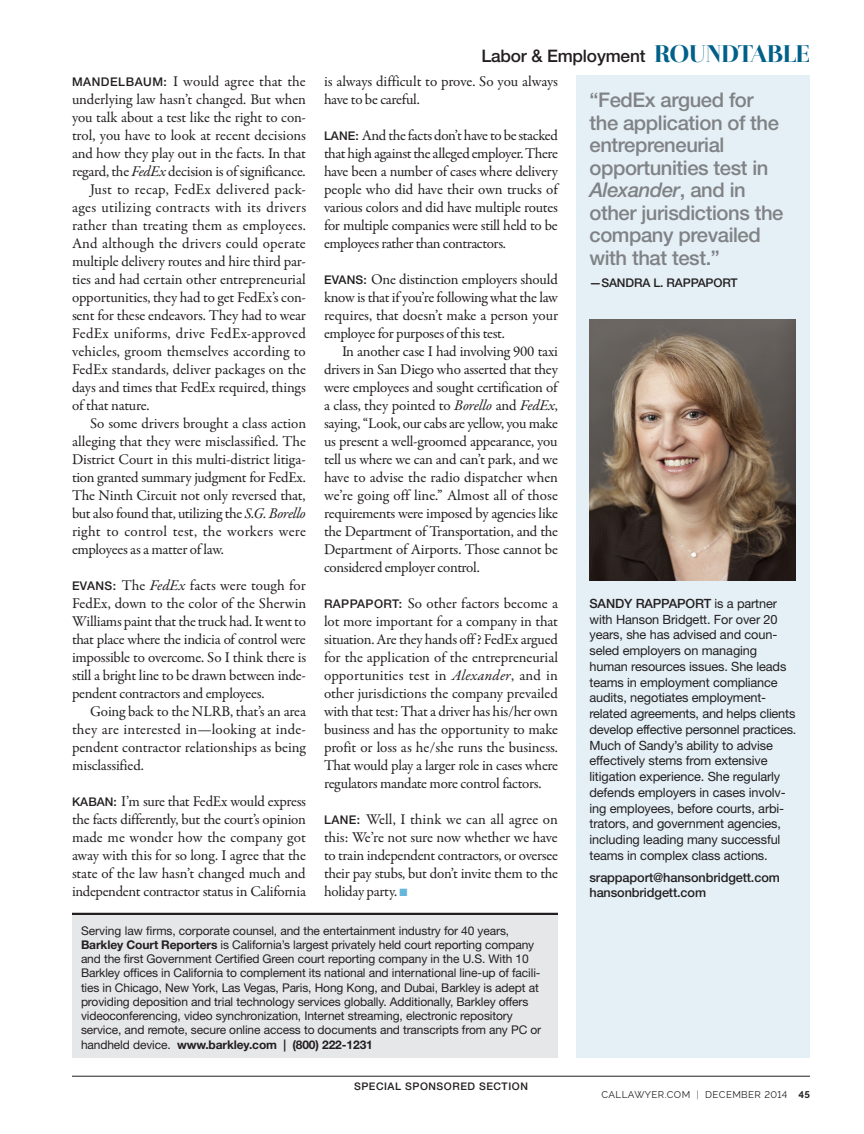
<style>
.page{position:relative;width:864px;height:1134px;background:#fff}
.page>*{position:absolute;margin:0;border:0;box-sizing:border-box;transform-origin:0 0}
.RT_Pullquote{font:500 20.25px/22.5px "Helvetica Neue LT Std";letter-spacing:-.02em;color:#808285}
.t1{font:500 17.25px "Helvetica Neue LT Std";letter-spacing:-.01em;color:#231f20}
.RT_Body_Text_No_inde{font:15px/18px "Garamond Premr Pro";letter-spacing:-.02em;color:#231f20;text-align:justify}
.RT_Body_Text_Indent{font:15px/18px "Garamond Premr Pro";letter-spacing:-.01em;color:#231f20;text-align:justify}
.RT_Bio_Advertorial{font:12.75px/15.8px "Helvetica Neue LT Std";letter-spacing:-.01em;color:#231f20}
.RT_Email_address{font:500 12.75px/15.8px "Helvetica Neue LT Std";letter-spacing:-.01em;color:#231f20}
.RT_Bio_Advertorial-2{font:12px/14.2px "Helvetica Neue LT Std";letter-spacing:-.01em;color:#231f20}
.RT_PQ_Attribution{font:500 12px "Helvetica Neue LT Std";letter-spacing:-.01em;color:#231f20}
.t2{font:500 10.5px "Helvetica Neue LT Std";letter-spacing:.05em;color:#231f20}
.t3{font:9.75px "Raleway";letter-spacing:.04em;color:#231f20}
.s1{font-family:"Helvetica Neue LT Std";font-weight:500;font-size:12px}
.s2{font-style:italic}
.s3{font-family:"Otama ep";font-weight:400;font-size:24px;color:#006089}
.s4{color:#66b5db}
.s5{font-weight:500}
.s6{font-weight:700}
.s7{font-weight:300}
</style>
<div class="page">
<hr style="left:72px;top:1076px;width:738px;height:1px;background:#231f20">
<div style="left:72px;top:915px;width:486px;height:143px;background:#e6e7e9"></div>
<hr style="left:72px;top:913px;width:486px;height:2px;background:#231f20">
<div style="left:576px;top:75px;width:234px;height:983px;background:#e4f0f6"></div>
<img style="left:590px;top:320px;width:206px;height:261px">
<p class="RT_Body_Text_No_inde" style="left:72px;top:72px;width:236px"><span class="s1">MANDELBAUM:</span> I would agree that the underlying law hasn’t changed. But when you talk about a test like the right to con&shy;trol, you have to look at recent decisions and how they play out in the facts. In that regard, the <span class="s2">FedEx</span> decision is of significance.</p>
<p class="RT_Body_Text_Indent" style="left:72px;top:180px;width:236px;text-indent:18px">Just to recap, FedEx delivered pack&shy;ages utilizing contracts with its drivers rather than treating them as employees.<br>And although the drivers could operate multiple delivery routes and hire third par&shy;ties and had certain other entrepreneurial opportunities, they had to get FedEx’s con&shy;sent for these endeavors. They had to wear FedEx uniforms, drive FedEx-approved vehicles, groom themselves according to FedEx standards, deliver packages on the days and times that FedEx required, things of that nature.</p>
<p class="RT_Body_Text_Indent" style="left:72px;top:414px;width:236px;text-indent:18px">So some drivers brought a class action alleging that they were misclassified. The District Court in this multi-district litiga&shy;tion granted summary judgment for FedEx.<br>The Ninth Circuit not only reversed that, but also found that, utilizing the <span class="s2">S.G. Borello </span>right to control test, the workers were employees as a matter of law.</p>
<p class="RT_Body_Text_No_inde" style="left:72px;top:576px;width:236px"><span class="s1">EVANS:</span> The <span class="s2">FedEx</span> facts were tough for FedEx, down to the color of the Sherwin Williams paint that the truck had. It went to that place where the indicia of control were impossible to overcome. So I think there is still a bright line to be drawn between inde&shy;pendent contractors and employees.</p>
<p class="RT_Body_Text_Indent" style="left:72px;top:702px;width:235px;text-indent:18px">Going back to the NLRB, that’s an area they are interested in—looking at inde&shy;pendent contractor relationships as being misclassified.</p>
<p class="RT_Body_Text_No_inde" style="left:72px;top:792px;width:236px"><span class="s1">KABAN:</span> I’m sure that FedEx would express the facts differently, but the court’s opinion made me wonder how the company got away with this for so long. I agree that the state of the law hasn’t changed much and independent contractor status in California</p>
<p class="t1" style="left:481px;top:45px;width:330px">Labor &amp; Employment <span class="s3">ROUNDTABLE</span></p>
<p class="RT_Body_Text_No_inde" style="left:324px;top:72px;width:236px">is always difficult to prove. So you always have to be careful.</p>
<p class="RT_Body_Text_No_inde" style="left:324px;top:126px;width:236px"><span class="s1">LANE:</span> And the facts don’t have to be stacked that high against the alleged employer. There have been a number of cases where delivery people who did have their own trucks of various colors and did have multiple routes for multiple companies were still held to be employees rather than contractors.</p>
<p class="RT_Body_Text_No_inde" style="left:324px;top:270px;width:236px"><span class="s1">EVANS:</span> One distinction employers should know is that if you’re following what the law requires, that doesn’t make a person your employee for purposes of this test.</p>
<p class="RT_Body_Text_Indent" style="left:324px;top:342px;width:236px;text-indent:18px">In another case I had involving 900 taxi drivers in San Diego who asserted that they were employees and sought certification of a class, they pointed to <span class="s2">Borello</span> and <span class="s2">FedEx</span>, saying, “Look, our cabs are yellow, you make us present a well-groomed appearance, you tell us where we can and can’t park, and we have to advise the radio dispatcher when we’re going off line.” Almost all of those requirements were imposed by agencies like the Department of Transportation, and the Department of Airports. Those cannot be considered employer control.</p>
<p class="RT_Body_Text_No_inde" style="left:324px;top:594px;width:236px"><span class="s1">RAPPAPORT:</span> So other factors become a lot more important for a company in that situation. Are they hands off ? FedEx argued for the application of the entrepreneurial opportunities test in <span class="s2">Alexander</span>, and in other jurisdictions the company prevailed with that test: That a driver has his/her own business and has the opportunity to make profit or loss as he/she runs the business.<br>That would play a larger role in cases where regulators mandate more control factors.</p>
<p class="RT_Body_Text_No_inde" style="left:324px;top:810px;width:236px"><span class="s1">LANE:</span> Well, I think we can all agree on this: We’re not sure now whether we have to train independent contractors, or oversee their pay stubs, but don’t invite them to the holiday party. <span class="s4">■</span></p>
<p class="RT_Pullquote" style="left:590px;top:88px;width:196px">“FedEx argued for the application of the entrepreneurial opportunities test in<br><span class="s2">Alexander</span>, and in other jurisdictions the company prevailed with that test.”</p>
<p class="RT_PQ_Attribution" style="left:590px;top:276px;width:150px">—SANDRA L. RAPPAPORT</p>
<p class="RT_Bio_Advertorial" style="left:590px;top:595px;width:208px"><span class="s5">SANDY RAPPAPORT</span> is a partner with Hanson Bridgett. For over 20 years, she has advised and coun&shy;seled employers on managing human resources issues. She leads teams in employment compliance audits, negotiates employment&shy;related agreements, and helps clients develop effective personnel practices.<br>Much of Sandy’s ability to advise effectively stems from extensive litigation experience. She regularly defends employers in cases involv&shy;ing employees, before courts, arbi&shy;trators, and government agencies, including leading many successful teams in complex class actions.</p>
<p class="RT_Email_address" style="left:590px;top:869px;width:192px">srappaport@hansonbridgett.com hansonbridgett.com</p>
<p class="RT_Bio_Advertorial-2" style="left:81px;top:923px;width:462px">Serving law firms, corporate counsel, and the entertainment industry for 40 years, <span class="s6">Barkley Court Reporters</span> is California’s largest privately held court reporting company and the first Government Certified Green court reporting company in the U.S. With 10<br>Barkley offices in California to complement its national and international line-up of facili&shy;ties in Chicago, New York, Las Vegas, Paris, Hong Kong, and Dubai, Barkley is adept at providing deposition and trial technology services globally. Additionally, Barkley offers videoconferencing, video synchronization, Internet streaming, electronic repository service, and remote, secure online access to documents and transcripts from any PC or handheld device. <span class="s6">www.barkley.com</span> <span class="s5">|</span> <span class="s6">(800) 222-1231</span></p>
<p class="t2" style="left:354px;top:1080px;width:175px">SPECIAL SPONSORED SECTION</p>
<p class="t3" style="left:602px;top:1089px;width:210px">CALLAWYER.COM <span class="s7">|</span> DECEMBER 2014 <span class="s6">45</span></p>
</div>
